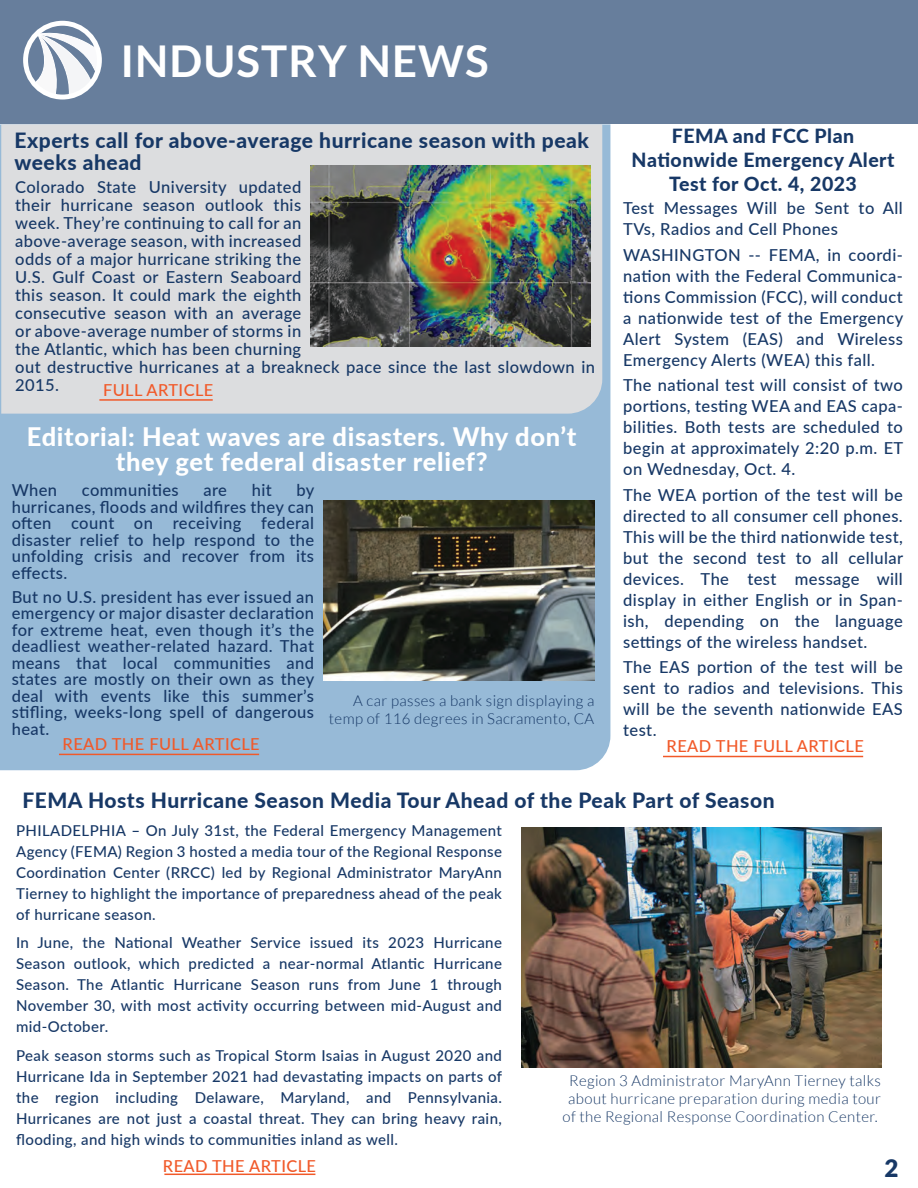
<style>
.page{position:relative;width:918px;height:1188px;background:#fff}
.page>*{position:absolute;margin:0;border:0;box-sizing:border-box;transform-origin:0 0}
.t1{font:700 43.8px "Lato";letter-spacing:.025em;color:#fff}
.t2{font:800 25.5px/25.5px "Lato";letter-spacing:.025em;color:#fff;text-align:center}
.t3{font:900 24px "Lato";color:#173866}
.t4{font:800 21px/22.5px "Lato";letter-spacing:.025em;color:#173866}
.t5{font:800 19.5px/24px "Lato";letter-spacing:.025em;color:#173866;text-align:center}
.t6{font:500 16.5px/21px "Lato";letter-spacing:.025em;color:#173866;text-align:justify}
.t7{font:500 16.5px "Lato";letter-spacing:.025em;color:#f15929}
.t8{font:500 15px/21px "Lato";letter-spacing:.025em;color:#173866;text-align:justify}
.t9{font:300 15px/18px "Lato";letter-spacing:.025em;color:#173866;text-align:right}
</style>
<div class="page">
<div style="left:0;top:124px;width:610px;height:646px;background:#97bad7"></div>
<div style="left:1px;top:124px;width:601px;height:290px;background:#dcdddf"></div>
<div style="left:0;top:0;width:918px;height:123px;background:#677e9c"></div>
<svg style="left:33px;top:27px;width:66px;height:67px"></svg>
<div style="left:23px;top:21px;width:79px;height:79px;border:5px solid #fff;border-radius:50%"></div>
<hr style="left:99px;top:399px;width:114px;height:2px;background:#f15929">
<hr style="left:164px;top:1174px;width:151px;height:1px;background:#f15929">
<hr style="left:59px;top:754px;width:200px;height:1px;background:#f15929">
<hr style="left:663px;top:756px;width:200px;height:1px;background:#f15929">
<img style="left:310px;top:166px;width:280px;height:181px">
<img style="left:324px;top:500px;width:270px;height:181px">
<img style="left:521px;top:827px;width:360px;height:240px">
<h1 class="t1" style="left:120px;top:36px;width:370px">INDUSTRY NEWS</h1>
<p class="t5" style="left:632px;top:123px;width:264px">FEMA and FCC Plan<br>Nationwide Emergency Alert<br>Test for Oct. 4, 2023</p>
<p class="t6" style="left:623px;top:197px;width:281px">Test Messages Will be Sent to All<br>TVs, Radios and Cell Phones</p>
<p class="t6" style="left:623px;top:244px;width:282px">WASHINGTON -- FEMA, in coordi&shy;nation with the Federal Communica&shy;tions Commission (FCC), will conduct a nationwide test of the Emergency Alert System (EAS) and Wireless Emergency Alerts (WEA) this fall.</p>
<p class="t6" style="left:623px;top:374px;width:282px">The national test will consist of two portions, testing WEA and EAS capa&shy;bilities. Both tests are scheduled to begin at approximately 2:20 p.m. ET on Wednesday, Oct. 4.</p>
<p class="t6" style="left:623px;top:484px;width:282px">The WEA portion of the test will be directed to all consumer cell phones.<br>This will be the third nationwide test, but the second test to all cellular devices. The test message will display in either English or in Span&shy;ish, depending on the language settings of the wireless handset.</p>
<p class="t6" style="left:623px;top:656px;width:281px">The EAS portion of the test will be sent to radios and televisions. This will be the seventh nationwide EAS test.</p>
<p class="t4" style="left:14px;top:128px;width:576px">Experts call for above-average hurricane season with peak weeks ahead</p>
<p class="t6" style="left:15px;top:177px;width:581px;line-height:18px;text-align:left">Colorado State University updated<br>their hurricane season outlook this<br>week. They’re continuing to call for an<br>above-average season, with increased<br>odds of a major hurricane striking the<br>U.S. Gulf Coast or Eastern Seaboard<br>this season. It could mark the eighth<br>consecutive season with an average<br>or above-average number of storms in<br>the Atlantic, which has been churning<br>out destructive hurricanes at a breakneck pace since the last slowdown in 2015.</p>
<p class="t7" style="left:103px;top:378px;width:112px">FULL ARTICLE</p>
<h2 class="t2" style="left:27px;top:423px;width:551px">Editorial: Heat waves are disasters. Why don’t they get federal disaster relief?</h2>
<p class="t6" style="left:12px;top:479px;width:47px">When</p>
<p class="t6" style="left:82px;top:479px;width:98px">communities</p>
<p class="t6" style="left:203px;top:479px;width:25px">are</p>
<p class="t6" style="left:252px;top:479px;width:22px">hit</p>
<p class="t6" style="left:12px;top:481px;width:304px;line-height:16.5px;text-indent:285px">by hurricanes, floods and wildfires they can often count on receiving federal disaster relief to help respond to the unfolding crisis and recover from its effects.</p>
<p class="t6" style="left:12px;top:588px;width:304px;line-height:16.5px">But no U.S. president has ever issued an emergency or major disaster declaration for extreme heat, even though it’s the deadliest weather-related hazard. That means that local communities and states are mostly on their own as they deal with events like this summer’s stifling, weeks-long spell of dangerous heat.</p>
<p class="t7" style="left:63px;top:732px;width:199px">READ THE FULL ARTICLE</p>
<p class="t7" style="left:667px;top:734px;width:199px">READ THE FULL ARTICLE</p>
<p class="t9" style="left:329px;top:691px;width:267px">A car passes a bank sign displaying a temp of 116 degrees in Sacramento, CA</p>
<p class="t4" style="left:22px;top:788px;width:754px">FEMA Hosts Hurricane Season Media Tour Ahead of the Peak Part of Season</p>
<p class="t8" style="left:16px;top:819px;width:487px">PHILADELPHIA – On July 31st, the Federal Emergency Management Agency (FEMA) Region 3 hosted a media tour of the Regional Response Coordination Center (RRCC) led by Regional Administrator MaryAnn Tierney to highlight the importance of preparedness ahead of the peak of hurricane season.</p>
<p class="t8" style="left:16px;top:932px;width:487px">In June, the National Weather Service issued its 2023 Hurricane Season outlook, which predicted a near-normal Atlantic Hurricane Season. The Atlantic Hurricane Season runs from June 1 through November 30, with most activity occurring between mid-August and mid-October.</p>
<p class="t8" style="left:16px;top:1044px;width:488px">Peak season storms such as Tropical Storm Isaias in August 2020 and Hurricane Ida in September 2021 had devastating impacts on parts of the region including Delaware, Maryland, and Pennsylvania.<br>Hurricanes are not just a coastal threat. They can bring heavy rain, flooding, and high winds to communities inland as well.</p>
<p class="t7" style="left:163px;top:1154px;width:155px">READ THE ARTICLE</p>
<p class="t9" style="left:563px;top:1071px;width:320px;text-align:center">Region 3 Administrator MaryAnn Tierney talks about hurricane preparation during media tour of the Regional Response Coordination Center.</p>
<h3 class="t3" style="left:885px;top:1154px;width:15px">2</h3>
</div>
